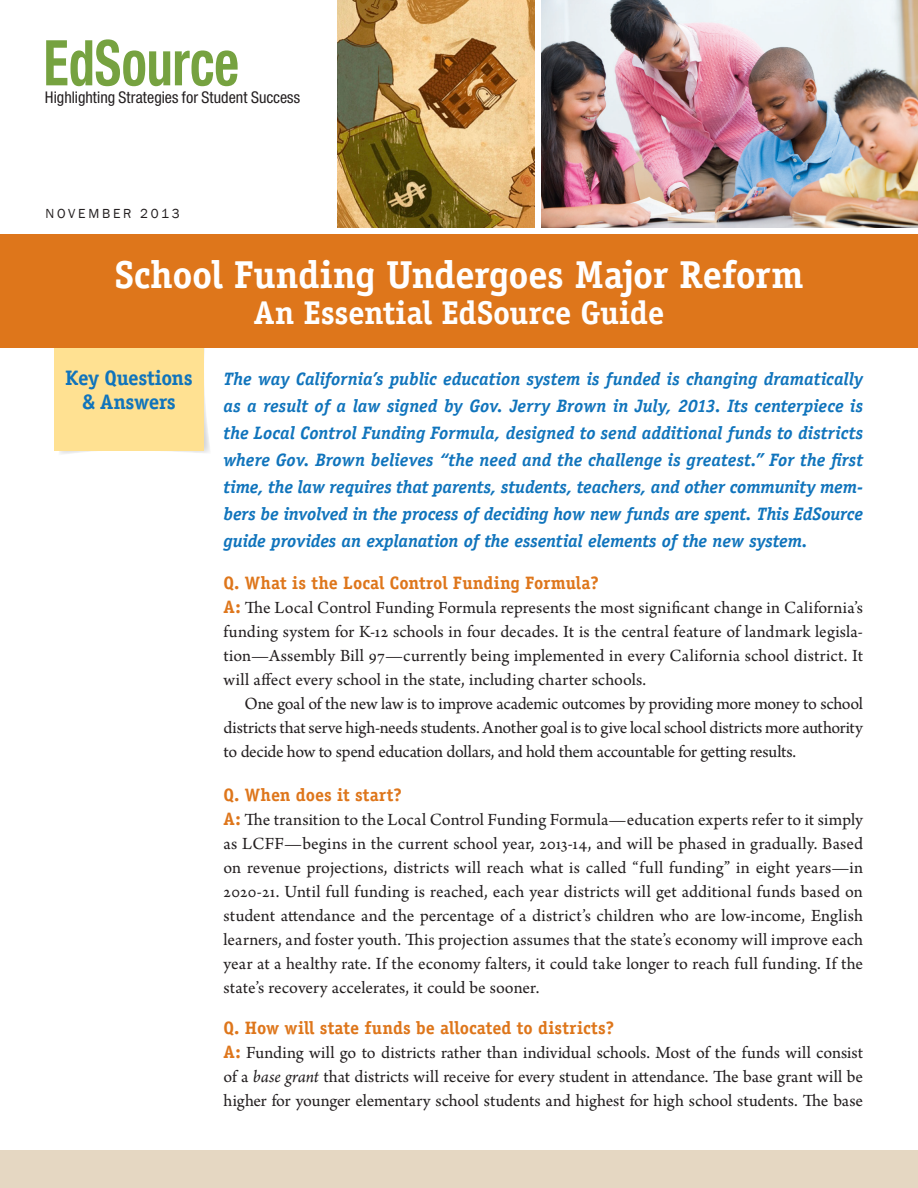
<style>
.page{position:relative;width:918px;height:1188px;background:#fff}
.page>*{position:absolute;margin:0;border:0;box-sizing:border-box;transform-origin:0 0}
.t1{font:700 67.5px "Nimbus San Nov Con";color:#76a240;scale:.82 1}
.t2{font:700 39px "Officina Serif";letter-spacing:-.015em;color:#fff}
.t3{font:700 33px "Officina Serif";letter-spacing:-.01em;color:#fff}
.t4{font:700 21px/24px "Officina Serif";letter-spacing:-.015em;color:#1074bc;text-align:center}
.main_text_-_1st_par{font:18px/24px "Arno Pro";color:#231f20;text-align:justify}
.intro_text{font:italic 700 18px/27px "Officina Serif";letter-spacing:-.01em;color:#1074bc;text-align:justify}
.main_text{font:18px/24px "Arno Pro";letter-spacing:-.02em;color:#231f20;text-align:justify}
.Question{font:700 18px "Officina Serif";color:#de761b}
.t5{font:500 17.25px "Nimbus San Nov Con";color:#231f20}
.t6{font:13.5px "Franklin Gothic";letter-spacing:.2em;color:#231f20}
.s1{font-family:"Officina Serif";font-weight:700;color:#de761b}
.s2{font-style:italic}
</style>
<div class="page">
<svg style="left:56px;top:347px;width:160px;height:107px"></svg>
<div style="left:54px;top:286px;width:150px;height:164px;background:#ffe192"></div>
<div style="left:0;top:1151px;width:918px;height:37px;background:#e5d7c2"></div>
<div style="left:0;top:234px;width:918px;height:113px;background:#de761b"></div>
<img style="left:541px;top:0;width:377px;height:228px">
<img style="left:338px;top:0;width:196px;height:228px">
<p class="t1" style="left:44px;top:23px;width:240px">EdSource</p>
<p class="t5" style="left:45px;top:87px;width:257px">Highlighting Strategies for Student Success</p>
<p class="t6" style="left:45px;top:205px;width:136px">NOVEMBER 2013</p>
<p class="t2" style="left:114px;top:251px;width:691px">School Funding Undergoes Major Reform</p>
<p class="t3" style="left:254px;top:293px;width:412px">An Essential EdSource Guide</p>
<p class="t4" style="left:65px;top:365px;width:129px">Key Questions &amp; Answers</p>
<p class="intro_text" style="left:224px;top:366px;width:641px">The way California’s public education system is funded is changing dramatically as a result of a law signed by Gov. Jerry Brown in July, 2013. Its centerpiece is the Local Control Funding Formula, designed to send additional funds to districts where Gov. Brown believes “the need and the challenge is greatest.” For the first time, the law requires that parents, students, teachers, and other community mem&shy;bers be involved in the process of deciding how new funds are spent. This EdSource guide provides an explanation of the essential elements of the new system.</p>
<p class="Question" style="left:224px;top:571px;width:377px">Q. What is the Local Control Funding Formula?</p>
<p class="main_text_-_1st_par" style="left:224px;top:596px;width:641px"><span class="s1">A:</span> The Local Control Funding Formula represents the most significant change in California’s funding system for K-12 schools in four decades. It is the central feature of landmark legisla&shy;tion—Assembly Bill 97—currently being implemented in every California school district. It will affect every school in the state, including charter schools.</p>
<p class="main_text" style="left:224px;top:692px;width:641px;text-indent:21px">One goal of the new law is to improve academic outcomes by providing more money to school districts that serve high-needs students. Another goal is to give local school districts more authority to decide how to spend education dollars, and hold them accountable for getting results.</p>
<p class="Question" style="left:224px;top:784px;width:180px">Q. When does it start?</p>
<p class="main_text_-_1st_par" style="left:224px;top:808px;width:641px"><span class="s1">A:</span> The transition to the Local Control Funding Formula—education experts refer to it simply as LCFF—begins in the current school year, 2013-14, and will be phased in gradually. Based on revenue projections, districts will reach what is called “full funding” in eight years—in 2020-21. Until full funding is reached, each year districts will get additional funds based on student attendance and the percentage of a district’s children who are low-income, English learners, and foster youth. This projection assumes that the state’s economy will improve each year at a healthy rate. If the economy falters, it could take longer to reach full funding. If the state’s recovery accelerates, it could be sooner.</p>
<p class="Question" style="left:224px;top:1017px;width:392px">Q. How will state funds be allocated to districts?</p>
<p class="main_text_-_1st_par" style="left:224px;top:1042px;width:641px"><span class="s1">A:</span> Funding will go to districts rather than individual schools. Most of the funds will consist of a <span class="s2">base grant</span> that districts will receive for every student in attendance. The base grant will be higher for younger elementary school students and highest for high school students. The base</p>
</div>
